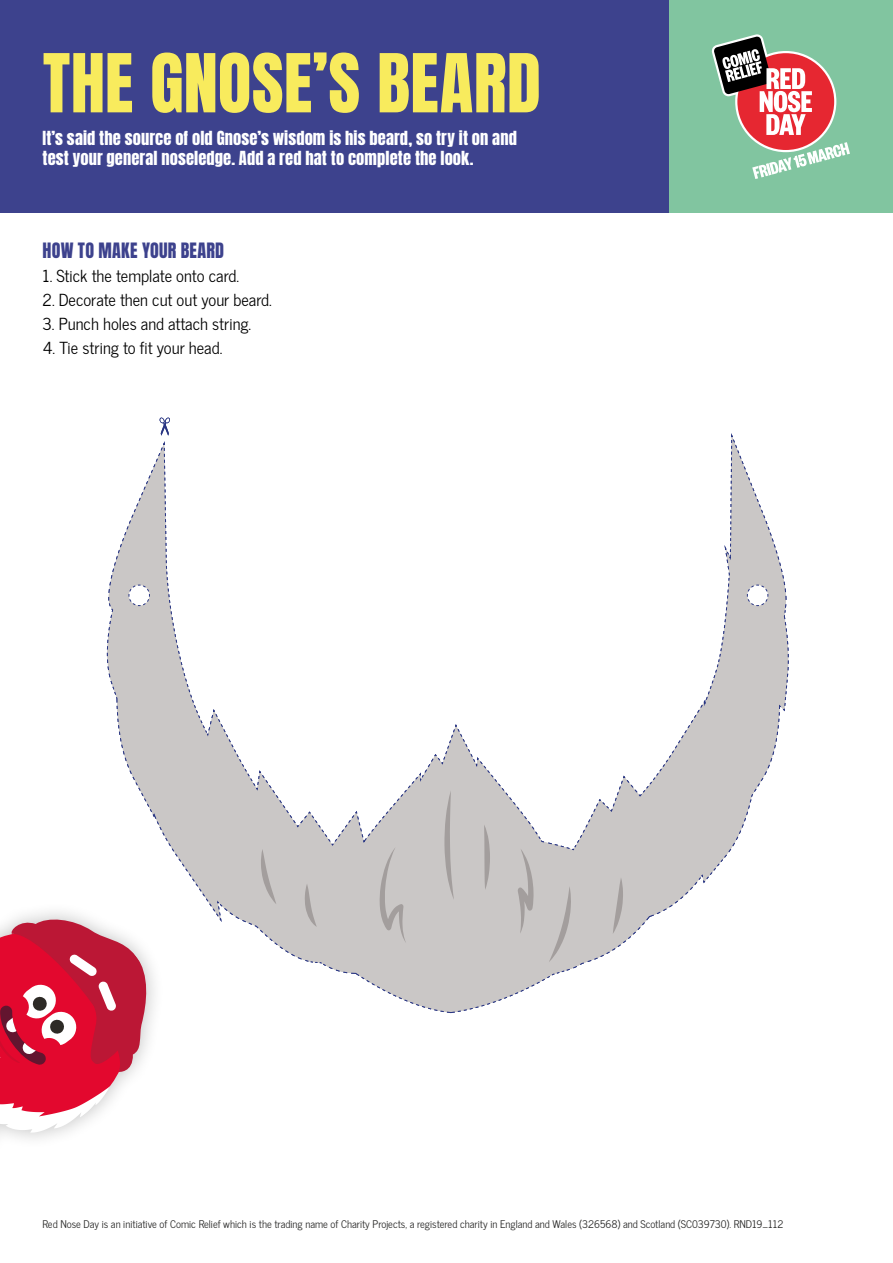
<style>
.page{position:relative;width:893px;height:1263px;background:#fff}
.page>*{position:absolute;margin:0;border:0;box-sizing:border-box;transform-origin:0 0}
.t1{font:69px "Anton";letter-spacing:.005em;color:#f8eb5d}
.t2{font:18px "Anton";letter-spacing:.015em;color:#3d428d}
.t3{font:16.5px/19.8px "Anton";letter-spacing:.005em;color:#fff}
.t4{font:16.5px "News Cycle";color:#000}
.t5{font:10.5px "News Cycle";color:#282827}
</style>
<div class="page">
<svg style="left:107px;top:433px;width:682px;height:580px"></svg>
<div style="left:0;top:0;width:670px;height:213px;background:#3d428d"></div>
<div style="left:670px;top:0;width:223px;height:213px;background:#81c5a0"></div>
<svg style="left:712px;top:34px;width:138px;height:145px"></svg>
<div style="left:0;top:901px;width:165px;height:257px;background:#fff"></div>
<svg style="left:0;top:916px;width:150px;height:221px"></svg>
<svg style="left:159px;top:417px;width:11px;height:19px"></svg>
<svg style="left:248px;top:773px;width:116px;height:154px"></svg>
<svg style="left:517px;top:848px;width:17px;height:86px"></svg>
<svg style="left:549px;top:886px;width:22px;height:76px;background:#c2bfbe"></svg>
<svg style="left:379px;top:727px;width:122px;height:216px"></svg>
<svg style="left:613px;top:877px;width:10px;height:57px"></svg>
<svg style="left:747px;top:584px;width:22px;height:22px"></svg>
<svg style="left:128px;top:584px;width:22px;height:22px"></svg>
<h1 class="t1" style="left:43px;top:48px;width:499px">THE GNOSE’S BEARD</h1>
<h3 class="t3" style="left:43px;top:129px;width:476px">It’s said the source of old Gnose’s wisdom is his beard, so try it on and test your general noseledge. Add a red hat to complete the look.</h3>
<h2 class="t2" style="left:43px;top:241px;width:183px">HOW TO MAKE YOUR BEARD</h2>
<h3 class="t4" style="left:43px;top:262px;width:198px">1. Stick the template onto card.</h3>
<h3 class="t4" style="left:43px;top:286px;width:231px">2. Decorate then cut out your beard.</h3>
<h3 class="t4" style="left:43px;top:310px;width:210px">3. Punch holes and attach string.</h3>
<h3 class="t4" style="left:43px;top:334px;width:181px">4. Tie string to fit your head.</h3>
<p class="t5" style="left:43px;top:1215px;width:742px">Red Nose Day is an initiative of Comic Relief which is the trading name of Charity Projects, a registered charity in England and Wales (326568) and Scotland (SC039730). RND19_112</p>
</div>
